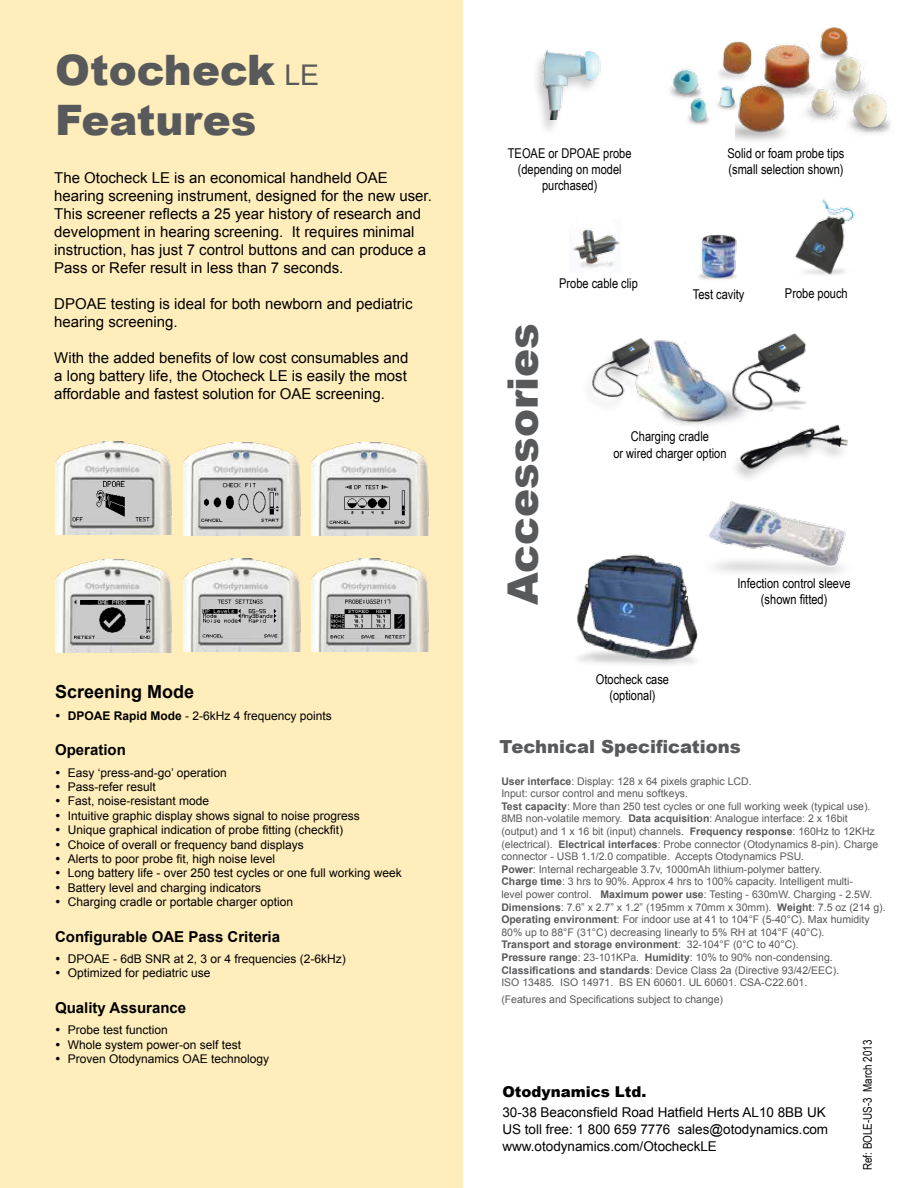
<style>
.page{position:relative;width:918px;height:1188px;background:#fff}
.page>*{position:absolute;margin:0;border:0;box-sizing:border-box;transform-origin:0 0}
.t1{font:900 42px/50.4px "Arial";color:#58595b}
.t2{font:900 18px "Arial";color:#58595b}
.t3{font:700 18px "Arial";color:#000}
.t4{font:15px/18px "Arial";color:#000}
.t5{font:700 15px "Arial";color:#000}
.t6{font:900 15px "Arial";color:#000}
.t7{font:13.5px/16.2px "Arial Narrow";color:#000;text-align:center}
.t8{font:13.5px/17.1px "Arial";color:#000}
.t9{font:12px/14.4px "Arial";color:#000}
.t10{font:12px "Arial Narrow";color:#000}
.t11{font:10.5px/12.6px "Arial";color:#58595b}
.s1{font-weight:400;font-size:28.5px}
.s2{font-weight:700}
</style>
<div class="page">
<img style="left:851px;top:91px;width:40px;height:43px">
<div style="left:0;top:0;width:463px;height:1188px;background:#feb"></div>
<img style="left:573px;top:228px;width:47px;height:40px">
<img style="left:707px;top:501px;width:139px;height:74px">
<img style="left:592px;top:374px;width:2px;height:16px">
<img style="left:594px;top:338px;width:149px;height:88px">
<div style="left:531px;top:51px;width:71px;height:85px;background:#000;opacity:.2"></div>
<img style="left:536px;top:50px;width:66px;height:70px">
<img style="left:795px;top:199px;width:60px;height:76px">
<img style="left:729px;top:333px;width:78px;height:83px">
<div style="left:729px;top:427px;width:122px;height:56px;background:#000;opacity:.2"></div>
<img style="left:739px;top:423px;width:112px;height:50px">
<img style="left:577px;top:543px;width:133px;height:122px">
<img style="left:698px;top:235px;width:39px;height:45px">
<img style="left:184px;top:442px;width:117px;height:93px">
<svg style="left:230px;top:452px;width:22px;height:7px"></svg>
<img style="left:202px;top:483px;width:78px;height:40px">
<img style="left:55px;top:442px;width:117px;height:93px">
<img style="left:73px;top:481px;width:77px;height:41px">
<img style="left:311px;top:442px;width:118px;height:94px">
<svg style="left:358px;top:452px;width:22px;height:7px"></svg>
<img style="left:329px;top:486px;width:76px;height:38px">
<img style="left:55px;top:559px;width:117px;height:93px">
<img style="left:184px;top:559px;width:117px;height:93px">
<img style="left:202px;top:599px;width:76px;height:39px">
<img style="left:311px;top:559px;width:118px;height:93px">
<img style="left:331px;top:600px;width:75px;height:38px">
<img style="left:717px;top:89px;width:19px;height:21px">
<img style="left:688px;top:108px;width:21px;height:17px">
<img style="left:669px;top:68px;width:38px;height:40px">
<img style="left:826px;top:58px;width:49px;height:59px">
<img style="left:805px;top:87px;width:46px;height:42px">
<img style="left:736px;top:89px;width:49px;height:52px">
<img style="left:697px;top:41px;width:53px;height:48px">
<img style="left:750px;top:44px;width:71px;height:62px">
<img style="left:803px;top:27px;width:52px;height:52px">
<img style="left:74px;top:600px;width:78px;height:40px">
<h1 class="t1" style="left:55px;top:43px;width:266px">Otocheck <span class="s1">LE<br></span>Features</h1>
<p class="t4" style="left:54px;top:168px;width:379px">The Otocheck LE is an economical handheld OAE hearing screening instrument, designed for the new user.<br>This screener reflects a 25 year history of research and development in hearing screening. It requires minimal instruction, has just 7 control buttons and can produce a Pass or Refer result in less than 7 seconds.</p>
<h3 class="t4" style="left:54px;top:294px;width:360px">DPOAE testing is ideal for both newborn and pediatric hearing screening.</h3>
<h3 class="t4" style="left:54px;top:348px;width:356px;text-align:justify">With the added benefits of low cost consumables and a long battery life, the Otocheck LE is easily the most affordable and fastest solution for OAE screening.</h3>
<h2 class="t3" style="left:55px;top:680px;width:141px">Screening Mode</h2>
<p class="t9" style="left:68px;top:708px;width:266px"><span class="s2">DPOAE Rapid Mode</span> - 2-6kHz 4 frequency points</p>
<h3 class="t5" style="left:55px;top:740px;width:72px">Operation</h3>
<p class="t9" style="left:68px;top:765px;width:336px">Easy ‘press-and-go’ operation<br>Pass-refer result<br>Fast, noise-resistant mode<br>Intuitive graphic display shows signal to noise progress<br>Unique graphical indication of probe fitting (checkfit)<br>Choice of overall or frequency band displays<br>Alerts to poor probe fit, high noise level<br>Long battery life - over 250 test cycles or one full working week Battery level and charging indicators<br>Charging cradle or portable charger option</p>
<h3 class="t5" style="left:55px;top:927px;width:227px">Configurable OAE Pass Criteria</h3>
<p class="t9" style="left:68px;top:952px;width:280px">DPOAE - 6dB SNR at 2, 3 or 4 frequencies (2-6kHz)<br>Optimized for pediatric use</p>
<h3 class="t5" style="left:55px;top:998px;width:133px">Quality Assurance</h3>
<p class="t9" style="left:68px;top:1023px;width:203px">Probe test function<br>Whole system power-on self test<br>Proven Otodynamics OAE technology</p>
<p class="t7" style="left:508px;top:144px;width:125px">TEOAE or DPOAE probe (depending on model purchased)</p>
<p class="t7" style="left:559px;top:275px;width:80px">Probe cable clip</p>
<p class="t7" style="left:728px;top:144px;width:118px;text-align:left">Solid or foam probe tips (small selection shown)</p>
<p class="t7" style="left:693px;top:286px;width:53px">Test cavity</p>
<p class="t7" style="left:785px;top:285px;width:64px">Probe pouch</p>
<h1 class="t1" style="left:496px;top:605px;width:284px;rotate:-90deg">Accessories</h1>
<p class="t7" style="left:613px;top:428px;width:115px">Charging cradle<br>or wired charger option</p>
<p class="t7" style="left:596px;top:671px;width:75px">Otocheck case (optional)</p>
<p class="t7" style="left:738px;top:575px;width:115px">Infection control sleeve</p>
<p class="t7" style="left:761px;top:591px;width:68px">(shown fitted)</p>
<h2 class="t2" style="left:499px;top:733px;width:243px">Technical Specifications</h2>
<p class="t11" style="left:501px;top:775px;width:386px"><span class="s2">User interface</span>: Display: 128 x 64 pixels graphic LCD.<br>Input: cursor control and menu softkeys.<br><span class="s2">Test capacity</span>: More than 250 test cycles or one full working week (typical use).<br>8MB non-volatile memory. <span class="s2">Data acquisition</span>: Analogue interface: 2 x 16bit (output) and 1 x 16 bit (input) channels. <span class="s2">Frequency response</span>: 160Hz to 12KHz (electrical). <span class="s2">Electrical interfaces</span>: Probe connector (Otodynamics 8-pin). Charge connector - USB 1.1/2.0 compatible. Accepts Otodynamics PSU.<br><span class="s2">Power</span>: Internal rechargeable 3.7v, 1000mAh lithium-polymer battery.<br><span class="s2">Charge time</span>: 3 hrs to 90%. Approx 4 hrs to 100% capacity. Intelligent multi-<br>level power control. <span class="s2">Maximum power use</span>: Testing - 630mW. Charging - 2.5W.<br><span class="s2">Dimensions</span>: 7.6” x 2.7” x 1.2” (195mm x 70mm x 30mm). <span class="s2">Weight</span>: 7.5 oz (214 g).<br><span class="s2">Operating environment</span>: For indoor use at 41 to 104°F (5-40°C). Max humidity 80% up to 88°F (31°C) decreasing linearly to 5% RH at 104°F (40°C).<br><span class="s2">Transport and storage environment</span>: 32-104°F (0°C to 40°C).<br><span class="s2">Pressure range</span>: 23-101KPa. <span class="s2">Humidity</span>: 10% to 90% non-condensing.<br><span class="s2">Classifications and standards</span>: Device Class 2a (Directive 93/42/EEC).<br>ISO 13485. ISO 14971. BS EN 60601. UL 60601. CSA-C22.601.</p>
<p class="t11" style="left:501px;top:993px;width:223px">(Features and Specifications subject to change)</p>
<h3 class="t6" style="left:502px;top:1081px;width:146px">Otodynamics Ltd.</h3>
<p class="t8" style="left:502px;top:1104px;width:327px">30-38 Beaconsfield Road Hatfield Herts AL10 8BB UK<br>US toll free: 1 800 659 7776 sales@otodynamics.com www.otodynamics.com/OtocheckLE</p>
<p class="t10" style="left:859px;top:1170px;width:132px;rotate:-90deg">Ref: BOLE-US-3 March 2013</p>
</div>
